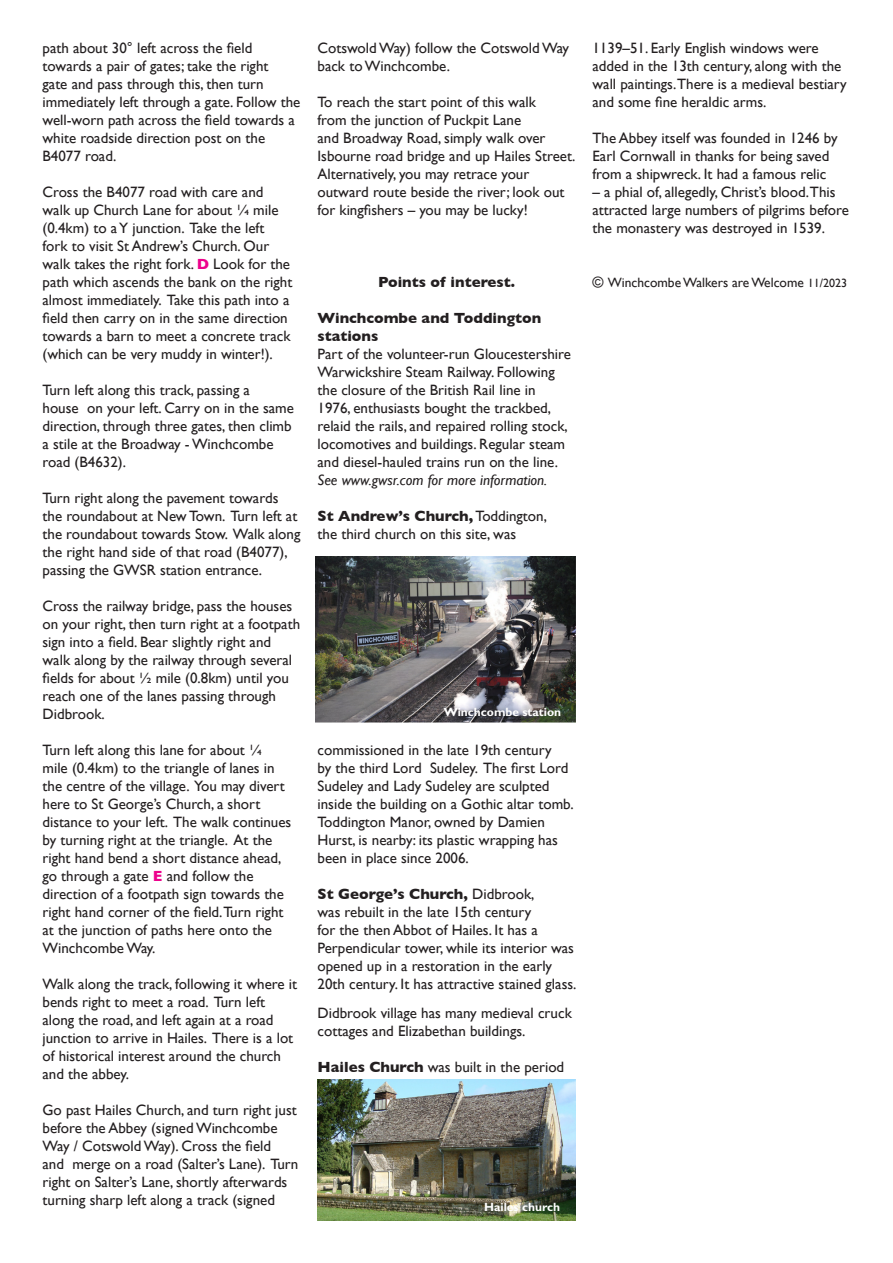
<style>
.page{position:relative;width:893px;height:1263px;background:#fff}
.page>*{position:absolute;margin:0;border:0;box-sizing:border-box;transform-origin:0 0}
.t1{font:15px/18px "Gill Sans";color:#231f20}
.t2{font:700 15px/18px "Gill Sans";color:#231f20}
.t3{font:13.5px "Gill Sans";color:#231f20}
.t4{font:700 12px "Gill Sans CE";color:#fff}
.s1{font-weight:700;color:#ed028c}
.s2{font-style:italic}
.s3{font-weight:700}
.s4{font-size:15px}
.s5{font-size:12px}
</style>
<div class="page">
<img style="left:317px;top:1079px;width:258px;height:141px">
<img style="left:315px;top:556px;width:260px;height:166px">
<p class="t1" style="left:43px;top:39px;width:259px">path about 30° left across the field towards a pair of gates; take the right<br>gate and pass through this, then turn immediately left through a gate. Follow the well-worn path across the field towards a white roadside direction post on the</p>
<p class="t1" style="left:43px;top:147px;width:75px">B4077 road.</p>
<p class="t1" style="left:43px;top:183px;width:251px">Cross the B4077 road with care and walk up Church Lane for about ¼ mile (0.4km) to a Y junction. Take the left fork to visit St Andrew’s Church. Our walk takes the right fork. <span class="s1">D</span> Look for the path which ascends the bank on the right almost immediately. Take this path into a field then carry on in the same direction towards a barn to meet a concrete track (which can be very muddy in winter!).</p>
<p class="t1" style="left:43px;top:381px;width:253px">Turn left along this track, passing a<br>house on your left. Carry on in the same direction, through three gates, then climb a stile at the Broadway - Winchcombe road (B4632).</p>
<p class="t1" style="left:43px;top:489px;width:259px">Turn right along the pavement towards the roundabout at New Town. Turn left at the roundabout towards Stow. Walk along the right hand side of that road (B4077), passing the GWSR station entrance.</p>
<p class="t1" style="left:43px;top:597px;width:259px">Cross the railway bridge, pass the houses on your right, then turn right at a footpath sign into a field. Bear slightly right and walk along by the railway through several fields for about ½ mile (0.8km) until you reach one of the lanes passing through Didbrook.</p>
<p class="t1" style="left:43px;top:741px;width:250px">Turn left along this lane for about ¼<br>mile (0.4km) to the triangle of lanes in the centre of the village. You may divert here to St George’s Church, a short distance to your left. The walk continues by turning right at the triangle. At the right hand bend a short distance ahead, go through a gate <span class="s1">E</span> and follow the direction of a footpath sign towards the right hand corner of the field.Turn right at the junction of paths here onto the Winchcombe Way.</p>
<p class="t1" style="left:43px;top:975px;width:256px">Walk along the track, following it where it</p>
<p class="t1" style="left:43px;top:993px;width:252px">bends right to meet a road. Turn left along the road, and left again at a road junction to arrive in Hailes. There is a lot of historical interest around the church and the abbey.</p>
<p class="t1" style="left:43px;top:1101px;width:257px">Go past Hailes Church, and turn right just before the Abbey (signed Winchcombe Way / Cotswold Way). Cross the field<br>and merge on a road (Salter’s Lane). Turn right on Salter’s Lane, shortly afterwards turning sharp left along a track (signed</p>
<p class="t1" style="left:317px;top:39px;width:253px">Cotswold Way) follow the Cotswold Way back to Winchcombe.</p>
<p class="t1" style="left:317px;top:93px;width:259px">To reach the start point of this walk<br>from the junction of Puckpit Lane<br>and Broadway Road, simply walk over Isbourne road bridge and up Hailes Street.</p>
<p class="t1" style="left:317px;top:165px;width:249px">Alternatively, you may retrace your outward route beside the river; look out for kingfishers – you may be lucky!</p>
<p class="t2" style="left:378px;top:273px;width:138px">Points of interest.</p>
<p class="t2" style="left:317px;top:309px;width:225px">Winchcombe and Toddington stations</p>
<p class="t1" style="left:317px;top:345px;width:255px">Part of the volunteer-run Gloucestershire Warwickshire Steam Railway. Following the closure of the British Rail line in 1976, enthusiasts bought the trackbed, relaid the rails, and repaired rolling stock, locomotives and buildings. Regular steam and diesel-hauled trains run on the line.<br><span class="s2">See www.gwsr.com for more information.</span></p>
<p class="t1" style="left:317px;top:507px;width:231px"><span class="s3">St Andrew’s Church,</span> Toddington, the third church on this site, was</p>
<p class="t1" style="left:592px;top:39px;width:256px">1139–51. Early English windows were added in the 13th century, along with the wall paintings.There is a medieval bestiary and some fine heraldic arms.</p>
<p class="t1" style="left:592px;top:129px;width:247px">The Abbey itself was founded in 1246 by<br>Earl Cornwall in thanks for being saved from a shipwreck. It had a famous relic</p>
<p class="t1" style="left:592px;top:183px;width:258px">– a phial of, allegedly, Christ’s blood.This attracted large numbers of pilgrims before the monastery was destroyed in 1539.</p>
<p class="t3" style="left:592px;top:274px;width:256px"><span class="s4">©</span> Winchcombe Walkers are Welcome <span class="s5">11/2023</span></p>
<p class="t4" style="left:444px;top:705px;width:119px">Winchcombe station</p>
<p class="t1" style="left:317px;top:741px;width:258px">commissioned in the late 19th century<br>by the third Lord Sudeley. The first Lord Sudeley and Lady Sudeley are sculpted inside the building on a Gothic altar tomb.<br>Toddington Manor, owned by Damien Hurst, is nearby: its plastic wrapping has been in place since 2006.</p>
<p class="t1" style="left:317px;top:885px;width:260px"><span class="s3">St George’s Church,</span> Didbrook,<br>was rebuilt in the late 15th century<br>for the then Abbot of Hailes. It has a Perpendicular tower, while its interior was opened up in a restoration in the early 20th century. It has attractive stained glass.</p>
<p class="t1" style="left:317px;top:1003px;width:256px">Didbrook village has many medieval cruck cottages and Elizabethan buildings.</p>
<p class="t1" style="left:317px;top:1057px;width:248px"><span class="s3">Hailes Church</span> was built in the period</p>
<p class="t4" style="left:484px;top:1200px;width:78px">Hailes church</p>
</div>
